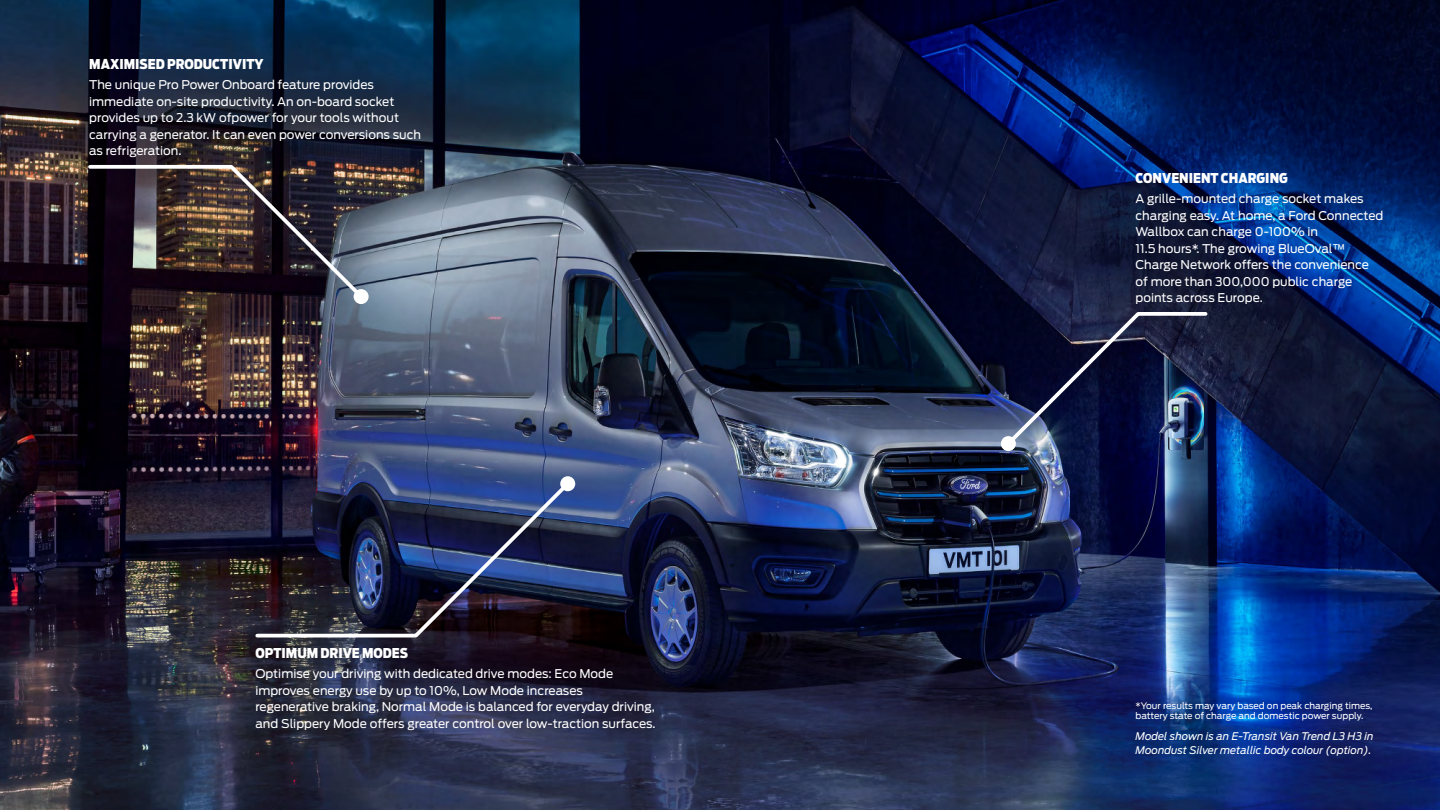
<style>
.page{position:relative;width:1440px;height:810px;background:#fff}
.page>*{position:absolute;margin:0;border:0;box-sizing:border-box;transform-origin:0 0}
.t1{font:900 13.5px "Ford Antenna Cond";color:#fff}
.t2{font:12px/16.5px "Ford Antenna";color:#fff}
.t3{font:italic 10.5px/13.5px "Ford Antenna";color:#fff}
.t4{font:9px/10.5px "Ford Antenna";color:#fff}
</style>
<div class="page">
<img style="left:0;top:0;width:1440px;height:810px">
<img style="left:86px;top:163px;width:280px;height:139px">
<div style="left:354px;top:289px;width:15px;height:15px;background:#fff;border-radius:50%"></div>
<img style="left:254px;top:478px;width:319px;height:161px">
<div style="left:560px;top:476px;width:15px;height:15px;background:#fff;border-radius:50%"></div>
<img style="left:1003px;top:310px;width:206px;height:139px">
<div style="left:1001px;top:436px;width:15px;height:15px;background:#fff;border-radius:50%"></div>
<p class="t1" style="left:89px;top:51px;width:176px">MAXIMISED PRODUCTIVITY</p>
<p class="t2" style="left:89px;top:75px;width:333px">The unique Pro Power Onboard feature provides immediate on-site productivity. An on-board socket provides up to 2.3 kW ofpower for your tools without carrying a generator. It can even power conversions such as refrigeration.</p>
<p class="t1" style="left:255px;top:641px;width:154px">OPTIMUM DRIVE MODES</p>
<p class="t2" style="left:255px;top:664px;width:402px">Optimise your driving with dedicated drive modes: Eco Mode improves energy use by up to 10%, Low Mode increases regenerative braking, Normal Mode is balanced for everyday driving, and Slippery Mode offers greater control over low-traction surfaces.</p>
<p class="t1" style="left:1136px;top:165px;width:154px">CONVENIENT CHARGING</p>
<p class="t2" style="left:1136px;top:189px;width:249px">A grille-mounted charge socket makes charging easy. At home, a Ford Connected Wallbox can charge 0-100% in<br>11.5 hours*. The growing BlueOval™ Charge Network offers the convenience of more than 300,000 public charge points across Europe.</p>
<p class="t4" style="left:1136px;top:699px;width:239px">*Your results may vary based on peak charging times, battery state of charge and domestic power supply.</p>
<p class="t3" style="left:1136px;top:729px;width:240px">Model shown is an E-Transit Van Trend L3 H3 in<br>Moondust Silver metallic body colour (option).</p>
</div>
